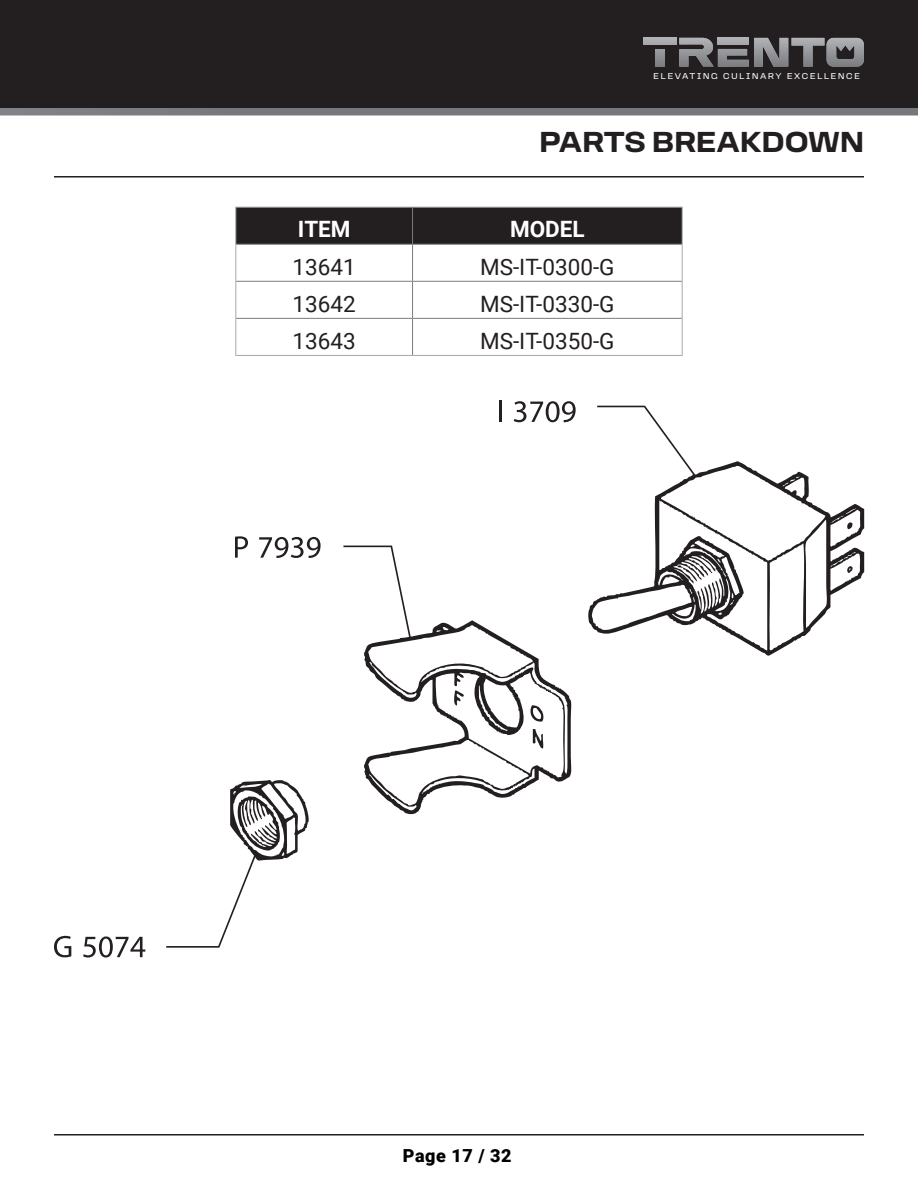
<style>
.page{position:relative;width:918px;height:1188px;background:#fff}
.page>*{position:absolute;margin:0;border:0;box-sizing:border-box;transform-origin:0 0}
.t1{font:700 30px "Loos Wide";color:#231f20}
.t2{font:22.5px "Roboto";color:#231f20}
.t3{font:700 22.5px "Roboto";color:#fff}
.t4{font:900 18px "Roboto";letter-spacing:.03em;color:#000}
.t5{font:8.7px "Loos Wide";letter-spacing:.2em;color:#fff}
</style>
<div class="page">
<div style="left:0;top:0;width:918px;height:108px;background:#231f20"></div>
<div style="left:643px;top:38px;width:33px;height:6px;background:#acadb1"></div>
<svg style="left:655px;top:49px;width:9px;height:18px"></svg>
<svg style="left:679px;top:38px;width:185px;height:29px"></svg>
<div style="left:0;top:108px;width:918px;height:8px;background:#77787b"></div>
<hr style="left:54px;top:1134px;width:810px;height:2px;background:#231f20">
<hr style="left:54px;top:176px;width:810px;height:2px;background:#231f20">
<svg style="left:588px;top:461px;width:276px;height:195px"></svg>
<svg style="left:845px;top:520px;width:8px;height:9px"></svg>
<svg style="left:411px;top:620px;width:161px;height:195px"></svg>
<hr style="left:499px;top:401px;width:2px;height:21px;background:#241f21">
<svg style="left:514px;top:401px;width:62px;height:21px"></svg>
<svg style="left:597px;top:406px;width:99px;height:71px"></svg>
<svg style="left:235px;top:536px;width:13px;height:10px"></svg>
<svg style="left:259px;top:537px;width:62px;height:9px"></svg>
<svg style="left:54px;top:936px;width:17px;height:21px"></svg>
<svg style="left:83px;top:936px;width:62px;height:22px"></svg>
<svg style="left:166px;top:546px;width:245px;height:402px"></svg>
<div style="left:236px;top:208px;width:446px;height:36px;background:#231f20"></div>
<hr style="left:235px;top:207px;width:178px;height:1px;background:#a6a9ac">
<hr style="left:235px;top:208px;width:1px;height:36px;background:#a6a9ac">
<hr style="left:413px;top:207px;width:270px;height:1px;background:#a6a9ac">
<hr style="left:682px;top:208px;width:1px;height:36px;background:#a6a9ac">
<hr style="left:235px;top:244px;width:1px;height:37px;background:#a6a9ac">
<hr style="left:682px;top:244px;width:1px;height:37px;background:#a6a9ac">
<hr style="left:235px;top:281px;width:1px;height:37px;background:#a6a9ac">
<hr style="left:682px;top:281px;width:1px;height:37px;background:#a6a9ac">
<hr style="left:235px;top:318px;width:1px;height:37px;background:#a6a9ac">
<hr style="left:682px;top:318px;width:1px;height:37px;background:#a6a9ac">
<hr style="left:235px;top:355px;width:178px;height:1px;background:#a6a9ac">
<hr style="left:413px;top:355px;width:270px;height:1px;background:#a6a9ac">
<hr style="left:412px;top:208px;width:1px;height:36px;background:#797d82">
<hr style="left:236px;top:244px;width:177px;height:1px;background:#797d82">
<hr style="left:413px;top:244px;width:269px;height:1px;background:#797d82">
<hr style="left:412px;top:245px;width:1px;height:36px;background:#797d82">
<hr style="left:236px;top:281px;width:177px;height:1px;background:#797d82">
<hr style="left:413px;top:281px;width:269px;height:1px;background:#797d82">
<hr style="left:412px;top:282px;width:1px;height:36px;background:#797d82">
<hr style="left:236px;top:318px;width:177px;height:1px;background:#797d82">
<hr style="left:413px;top:318px;width:269px;height:1px;background:#797d82">
<hr style="left:412px;top:319px;width:1px;height:36px;background:#797d82">
<p class="t5" style="left:654px;top:70px;width:208px">ELEVATING CULINARY EXCELLENCE</p>
<p class="t1" style="left:539px;top:120px;width:326px">PARTS BREAKDOWN</p>
<p class="t3" style="left:298px;top:214px;width:54px">ITEM</p>
<p class="t3" style="left:510px;top:214px;width:76px">MODEL</p>
<p class="t2" style="left:293px;top:251px;width:65px">13641</p>
<p class="t2" style="left:480px;top:251px;width:136px">MS-IT-0300-G</p>
<p class="t2" style="left:293px;top:288px;width:65px">13642</p>
<p class="t2" style="left:480px;top:288px;width:136px">MS-IT-0330-G</p>
<p class="t2" style="left:293px;top:325px;width:65px">13643</p>
<p class="t2" style="left:480px;top:325px;width:136px">MS-IT-0350-G</p>
<p class="t4" style="left:403px;top:1143px;width:110px">Page 17 / 32</p>
</div>
